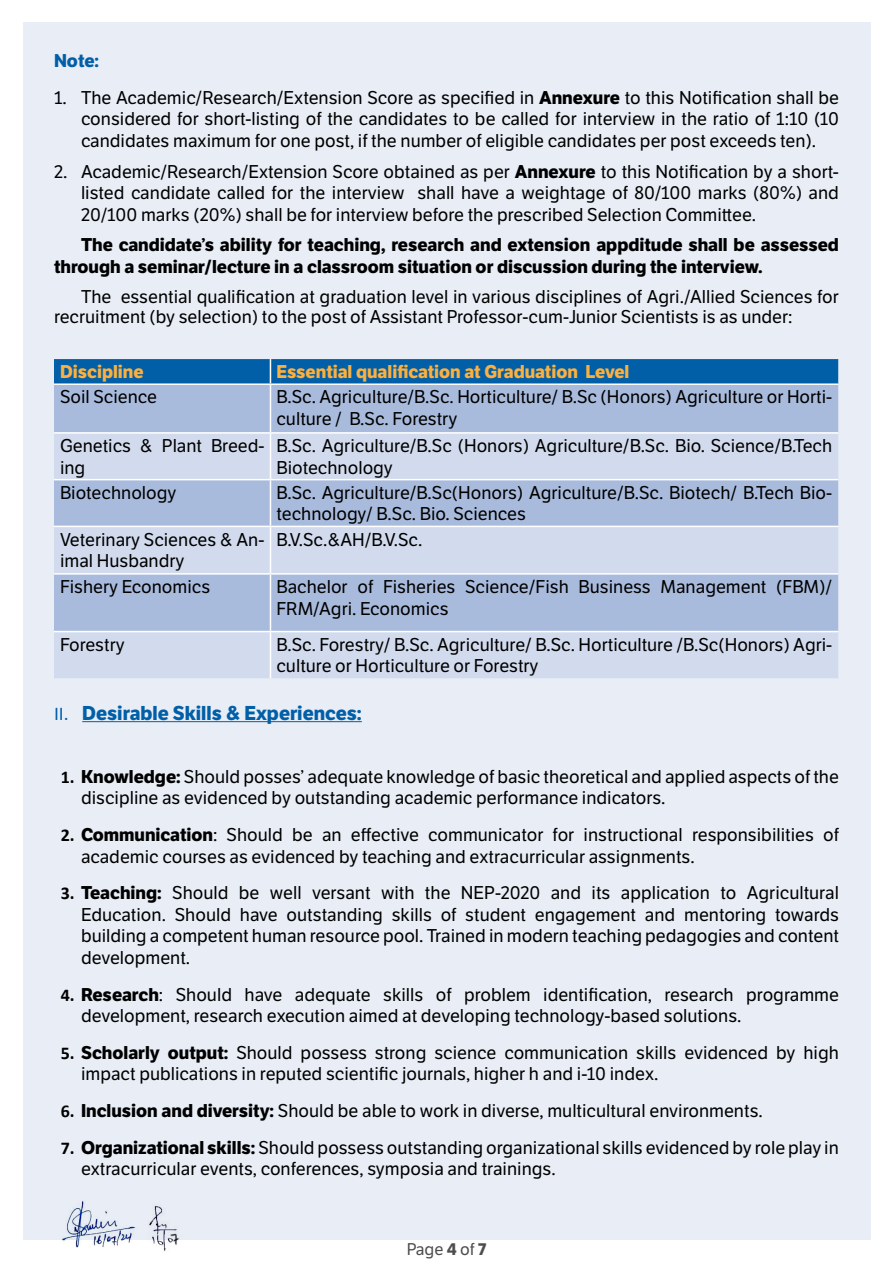
<style>
.page{position:relative;width:893px;height:1263px;background:#fff}
.page>*{position:absolute;margin:0;border:0;box-sizing:border-box;transform-origin:0 0}
.t1{font:700 19.5px "LFT Etica";color:#015fa7}
.No_Spacing{font:18px/21.6px "LFT Etica";color:#000}
.t2{font:700 18px/21.6px "LFT Etica";color:#000}
.t3{font:700 18px "LFT Etica";color:#fbb03f}
.t4{font:700 18px "LFT Etica";color:#015fa7}
.No_Spacing-2{font:16.5px "LFT Etica";color:#4d4d4d}
.s1{font-weight:700}
.s2{font-family:"Calibri";font-weight:400}
.s3{font-family:"Calibri";font-weight:700}
</style>
<div class="page">
<div style="left:22px;top:22px;width:848px;height:1218px;background:#e8edf6"></div>
<hr style="left:82px;top:721px;width:280px;height:1px;background:#015fa7">
<div style="left:54px;top:385px;width:784px;height:47px;background:#a9bbdd"></div>
<svg style="left:54px;top:434px;width:784px;height:244px;background:#c0cde6"></svg>
<div style="left:54px;top:359px;width:784px;height:24px;background:#015fa7"></div>
<hr style="left:54px;top:383px;width:216px;height:2px;background:#fff">
<hr style="left:270px;top:383px;width:568px;height:2px;background:#fff">
<hr style="left:270px;top:385px;width:1px;height:47px;background:#fff">
<hr style="left:54px;top:432px;width:216px;height:2px;background:#fff">
<hr style="left:270px;top:432px;width:568px;height:2px;background:#fff">
<hr style="left:270px;top:434px;width:1px;height:45px;background:#fff">
<hr style="left:54px;top:479px;width:216px;height:1px;background:#fff">
<hr style="left:270px;top:479px;width:568px;height:1px;background:#fff">
<hr style="left:270px;top:480px;width:1px;height:46px;background:#fff">
<hr style="left:54px;top:526px;width:216px;height:1px;background:#fff">
<hr style="left:270px;top:526px;width:568px;height:1px;background:#fff">
<hr style="left:270px;top:527px;width:1px;height:46px;background:#fff">
<hr style="left:54px;top:573px;width:216px;height:2px;background:#fff">
<hr style="left:270px;top:573px;width:568px;height:2px;background:#fff">
<hr style="left:270px;top:575px;width:1px;height:56px;background:#fff">
<hr style="left:54px;top:631px;width:216px;height:1px;background:#fff">
<hr style="left:270px;top:631px;width:568px;height:1px;background:#fff">
<hr style="left:270px;top:632px;width:1px;height:46px;background:#fff">
<img style="left:62px;top:1201px;width:58px;height:47px">
<img style="left:120px;top:1206px;width:59px;height:45px">
<p class="t4" style="left:54px;top:50px;width:47px">Note:</p>
<p class="No_Spacing" style="left:81px;top:87px;width:760px;text-align:justify;text-indent:-27px">1. The Academic/Research/Extension Score as specified in <span class="s1">Annexure</span> to this Notification shall be considered for short-listing of the candidates to be called for interview in the ratio of 1:10 (10 candidates maximum for one post, if the number of eligible candidates per post exceeds ten).</p>
<p class="No_Spacing" style="left:81px;top:161px;width:759px;text-align:justify;text-indent:-27px">2. Academic/Research/Extension Score obtained as per <span class="s1">Annexure</span> to this Notification by a short&shy;listed candidate called for the interview shall have a weightage of 80/100 marks (80%) and 20/100 marks (20%) shall be for interview before the prescribed Selection Committee.</p>
<p class="t2" style="left:54px;top:234px;width:786px;text-indent:27px">The candidate’s ability for teaching, research and extension appditude shall be assessed through a seminar/lecture in a classroom situation or discussion during the interview.</p>
<p class="No_Spacing" style="left:54px;top:286px;width:786px;line-height:20.7px;text-indent:27px">The essential qualification at graduation level in various disciplines of Agri./Allied Sciences for recruitment (by selection) to the post of Assistant Professor-cum-Junior Scientists is as under:</p>
<p class="t3" style="left:60px;top:361px;width:85px">Discipline</p>
<p class="t3" style="left:276px;top:361px;width:354px">Essential qualification at Graduation Level</p>
<p class="No_Spacing" style="left:60px;top:387px;width:99px">Soil Science</p>
<p class="No_Spacing" style="left:276px;top:387px;width:557px">B.Sc. Agriculture/B.Sc. Horticulture/ B.Sc (Honors) Agriculture or Horti&shy;culture / B.Sc. Forestry</p>
<p class="No_Spacing" style="left:60px;top:435px;width:206px">Genetics &amp; Plant Breed&shy;ing</p>
<p class="No_Spacing" style="left:276px;top:435px;width:557px">B.Sc. Agriculture/B.Sc (Honors) Agriculture/B.Sc. Bio. Science/B.Tech<br>Biotechnology</p>
<p class="No_Spacing" style="left:60px;top:482px;width:118px">Biotechnology</p>
<p class="No_Spacing" style="left:276px;top:482px;width:557px">B.Sc. Agriculture/B.Sc(Honors) Agriculture/B.Sc. Biotech/ B.Tech Bio&shy;technology/ B.Sc. Bio. Sciences</p>
<p class="No_Spacing" style="left:60px;top:529px;width:206px">Veterinary Sciences &amp; An&shy;imal Husbandry</p>
<p class="No_Spacing" style="left:276px;top:529px;width:147px">B.V.Sc.&amp;AH/B.V.Sc.</p>
<p class="No_Spacing" style="left:60px;top:576px;width:152px">Fishery Economics</p>
<p class="No_Spacing" style="left:276px;top:576px;width:557px">Bachelor of Fisheries Science/Fish Business Management (FBM)/<br>FRM/Agri. Economics</p>
<p class="No_Spacing" style="left:60px;top:634px;width:66px">Forestry</p>
<p class="No_Spacing" style="left:276px;top:634px;width:557px">B.Sc. Forestry/ B.Sc. Agriculture/ B.Sc. Horticulture /B.Sc(Honors) Agri&shy;culture or Horticulture or Forestry</p>
<p class="t1" style="left:54px;top:701px;width:309px"><span class="s2">II.</span> Desirable Skills &amp; Experiences:</p>
<p class="No_Spacing" style="left:81px;top:766px;width:759px;text-indent:-20px"><span class="s3">1.</span> <span class="s1">Knowledge:</span> Should posses’ adequate knowledge of basic theoretical and applied aspects of the discipline as evidenced by outstanding academic performance indicators.</p>
<p class="No_Spacing" style="left:81px;top:824px;width:759px;text-indent:-20px"><span class="s3">2.</span> <span class="s1">Communication</span>: Should be an effective communicator for instructional responsibilities of academic courses as evidenced by teaching and extracurricular assignments.</p>
<p class="No_Spacing" style="left:81px;top:882px;width:759px;text-align:justify;text-indent:-20px"><span class="s3">3.</span> <span class="s1">Teaching:</span> Should be well versant with the NEP-2020 and its application to Agricultural Education. Should have outstanding skills of student engagement and mentoring towards building a competent human resource pool. Trained in modern teaching pedagogies and content development.</p>
<p class="No_Spacing" style="left:81px;top:984px;width:759px;text-indent:-20px"><span class="s3">4.</span> <span class="s1">Research</span>: Should have adequate skills of problem identification, research programme development, research execution aimed at developing technology-based solutions.</p>
<p class="No_Spacing" style="left:81px;top:1042px;width:759px;text-indent:-20px"><span class="s3">5.</span> <span class="s1">Scholarly output:</span> Should possess strong science communication skills evidenced by high impact publications in reputed scientific journals, higher h and i-10 index.</p>
<p class="No_Spacing" style="left:61px;top:1100px;width:704px"><span class="s3">6.</span> <span class="s1">Inclusion and diversity:</span> Should be able to work in diverse, multicultural environments.</p>
<p class="No_Spacing" style="left:81px;top:1137px;width:759px;text-indent:-20px"><span class="s3">7.</span> <span class="s1">Organizational skills:</span> Should possess outstanding organizational skills evidenced by role play in extracurricular events, conferences, symposia and trainings.</p>
<p class="No_Spacing-2" style="left:407px;top:1239px;width:81px">Page <span class="s1">4</span> of <span class="s1">7</span></p>
</div>
